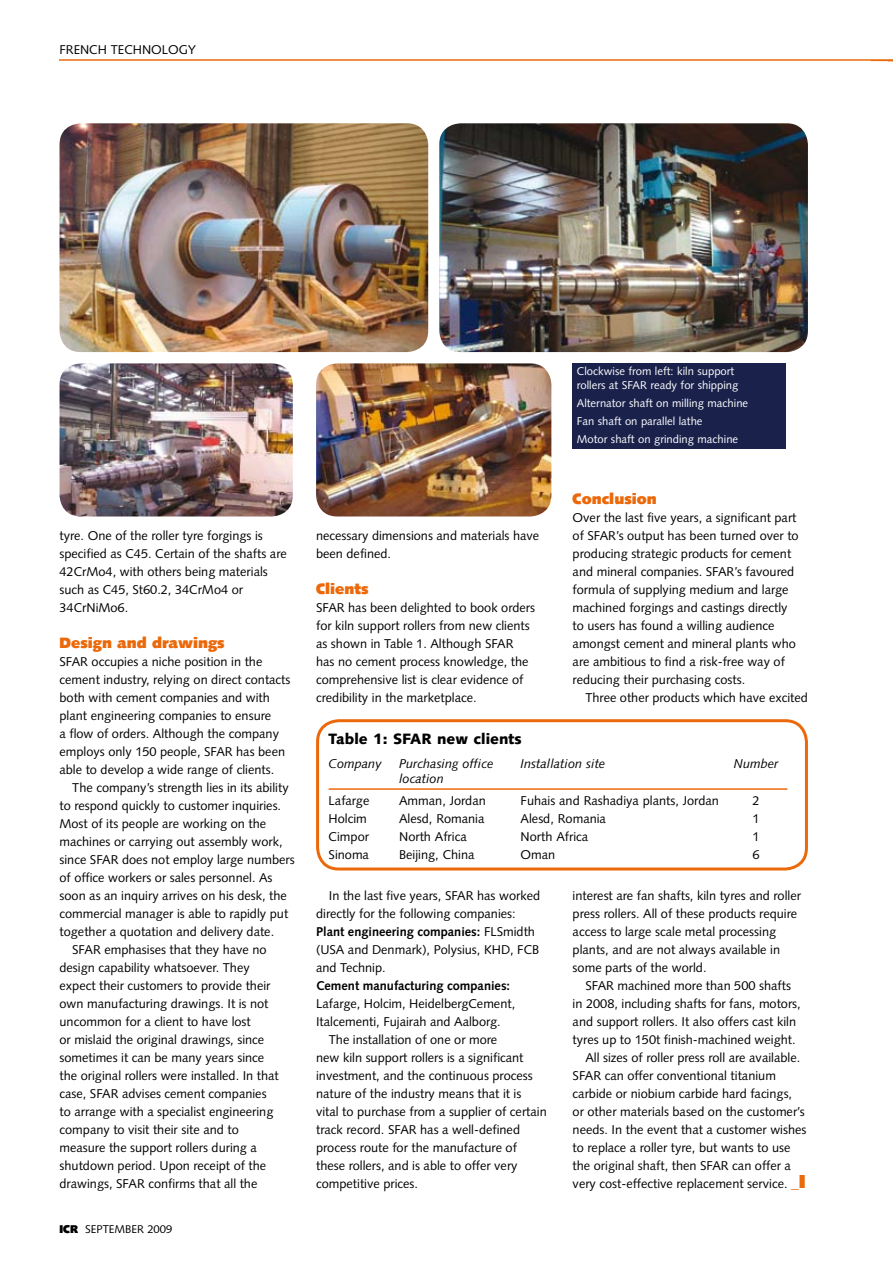
<style>
.page{position:relative;width:893px;height:1263px;background:#fff}
.page>*{position:absolute;margin:0;border:0;box-sizing:border-box;transform-origin:0 0}
.t1{font:900 15px "Syntax";color:#eb690a}
.t2{font:900 15px "Syntax";color:#000}
.t3{font:12.75px/18px "Syntax";color:#000}
.t4{font:italic 12.75px "Syntax";color:#000}
.t5{font:700 12.75px "Syntax";color:#000}
.t6{font:11.25px/18px "Syntax";color:#fff}
.t7{font:11.25px "Syntax";color:#000}
.s1{font-weight:900}
.s2{font-weight:700}
.s3{font-size:15px;color:#eb690a}
.s4{font-family:"Univers";font-weight:900;font-size:18px;color:#eb690a}
</style>
<div class="page">
<img style="left:60px;top:123px;width:368px;height:229px;border-radius:21px">
<img style="left:60px;top:60px;width:833px;height:2px">
<img style="left:316px;top:363px;width:235px;height:153px;border-radius:21px">
<img style="left:439px;top:123px;width:369px;height:229px;border-radius:21px">
<img style="left:60px;top:363px;width:233px;height:153px;border-radius:21px">
<div style="left:316px;top:719px;width:492px;height:151px;border:3px solid #eb690a;border-radius:21px"></div>
<hr style="left:329px;top:788px;width:458px;height:2px;background:#eb690a">
<div style="left:573px;top:363px;width:213px;height:86px;background:#1a224c"></div>
<p class="t3" style="left:60px;top:41px;width:138px">FRENCH TECHNOLOGY</p>
<p class="t3" style="left:60px;top:527px;width:229px">tyre. One of the roller tyre forgings is specified as C45. Certain of the shafts are<br>42CrMo4, with others being materials such as C45, St60.2, 34CrMo4 or<br>34CrNiMo6.</p>
<p class="t1" style="left:60px;top:634px;width:167px">Design and drawings</p>
<p class="t3" style="left:60px;top:653px;width:232px">SFAR occupies a niche position in the cement industry, relying on direct contacts both with cement companies and with plant engineering companies to ensure<br>a flow of orders. Although the company employs only 150 people, SFAR has been able to develop a wide range of clients.</p>
<p class="t3" style="left:72px;top:779px;width:218px">The company’s strength lies in its ability</p>
<p class="t3" style="left:60px;top:797px;width:223px">to respond quickly to customer inquiries.</p>
<p class="t3" style="left:60px;top:815px;width:208px">Most of its people are working on the</p>
<p class="t3" style="left:60px;top:833px;width:225px">machines or carrying out assembly work,</p>
<p class="t3" style="left:60px;top:851px;width:237px">since SFAR does not employ large numbers</p>
<p class="t3" style="left:60px;top:869px;width:215px">of office workers or sales personnel. As</p>
<p class="t3" style="left:60px;top:887px;width:229px">soon as an inquiry arrives on his desk, the</p>
<p class="t3" style="left:60px;top:905px;width:230px">commercial manager is able to rapidly put</p>
<p class="t3" style="left:60px;top:923px;width:216px">together a quotation and delivery date.</p>
<p class="t3" style="left:72px;top:941px;width:196px">SFAR emphasises that they have no</p>
<p class="t3" style="left:60px;top:959px;width:192px">design capability whatsoever. They</p>
<p class="t3" style="left:60px;top:977px;width:212px">expect their customers to provide their</p>
<p class="t3" style="left:60px;top:995px;width:211px">own manufacturing drawings. It is not</p>
<p class="t3" style="left:60px;top:1013px;width:193px">uncommon for a client to have lost</p>
<p class="t3" style="left:60px;top:1031px;width:206px">or mislaid the original drawings, since</p>
<p class="t3" style="left:60px;top:1049px;width:206px">sometimes it can be many years since</p>
<p class="t3" style="left:60px;top:1067px;width:221px">the original rollers were installed. In that</p>
<p class="t3" style="left:60px;top:1085px;width:209px">case, SFAR advises cement companies</p>
<p class="t3" style="left:60px;top:1103px;width:215px">to arrange with a specialist engineering</p>
<p class="t3" style="left:60px;top:1121px;width:181px">company to visit their site and to</p>
<p class="t3" style="left:60px;top:1139px;width:199px">measure the support rollers during a</p>
<p class="t3" style="left:60px;top:1157px;width:208px">shutdown period. Upon receipt of the</p>
<p class="t3" style="left:60px;top:1175px;width:199px">drawings, SFAR confirms that all the</p>
<p class="t7" style="left:60px;top:1223px;width:114px"><span class="s1">ICR</span> SEPTEMBER 2009</p>
<p class="t3" style="left:316px;top:527px;width:225px">necessary dimensions and materials have been defined.</p>
<p class="t1" style="left:316px;top:580px;width:54px">Clients</p>
<p class="t3" style="left:316px;top:599px;width:221px">SFAR has been delighted to book orders for kiln support rollers from new clients as shown in Table 1. Although SFAR has no cement process knowledge, the comprehensive list is clear evidence of credibility in the marketplace.</p>
<p class="t6" style="left:577px;top:365px;width:163px;line-height:13.5px">Clockwise from left: kiln support rollers at SFAR ready for shipping</p>
<p class="t6" style="left:577px;top:394px;width:173px">Alternator shaft on milling machine<br>Fan shaft on parallel lathe<br>Motor shaft on grinding machine</p>
<p class="t1" style="left:573px;top:490px;width:86px">Conclusion</p>
<p class="t3" style="left:573px;top:509px;width:228px">Over the last five years, a significant part of SFAR’s output has been turned over to producing strategic products for cement and mineral companies. SFAR’s favoured formula of supplying medium and large machined forgings and castings directly to users has found a willing audience amongst cement and mineral plants who are ambitious to find a risk-free way of reducing their purchasing costs.</p>
<p class="t3" style="left:585px;top:689px;width:224px">Three other products which have excited</p>
<p class="t2" style="left:329px;top:729px;width:195px">Table 1: SFAR new clients</p>
<p class="t4" style="left:329px;top:756px;width:55px">Company</p>
<p class="t4" style="left:399px;top:756px;width:96px">Purchasing office</p>
<p class="t4" style="left:521px;top:756px;width:86px">Installation site</p>
<p class="t4" style="left:734px;top:756px;width:46px">Number</p>
<p class="t4" style="left:399px;top:771px;width:46px">location</p>
<p class="t3" style="left:329px;top:792px;width:42px">Lafarge</p>
<p class="t3" style="left:399px;top:792px;width:88px">Amman, Jordan</p>
<p class="t3" style="left:521px;top:792px;width:200px">Fuhais and Rashadiya plants, Jordan</p>
<p class="t3" style="left:753px;top:792px;width:9px">2</p>
<p class="t3" style="left:329px;top:810px;width:40px">Holcim</p>
<p class="t3" style="left:399px;top:810px;width:87px">Alesd, Romania</p>
<p class="t3" style="left:521px;top:810px;width:87px">Alesd, Romania</p>
<p class="t3" style="left:753px;top:810px;width:9px">1</p>
<p class="t3" style="left:329px;top:828px;width:42px">Cimpor</p>
<p class="t3" style="left:399px;top:828px;width:69px">North Africa</p>
<p class="t3" style="left:521px;top:828px;width:69px">North Africa</p>
<p class="t3" style="left:753px;top:828px;width:9px">1</p>
<p class="t3" style="left:329px;top:846px;width:42px">Sinoma</p>
<p class="t3" style="left:399px;top:846px;width:77px">Beijing, China</p>
<p class="t3" style="left:521px;top:846px;width:36px">Oman</p>
<p class="t3" style="left:753px;top:846px;width:9px">6</p>
<p class="t3" style="left:316px;top:887px;width:226px;text-indent:13px">In the last five years, SFAR has worked directly for the following companies:<br><span class="s2">Plant engineering companies:</span> FLSmidth (USA and Denmark), Polysius, KHD, FCB and Technip.</p>
<p class="t5" style="left:316px;top:978px;width:196px">Cement manufacturing companies:</p>
<p class="t3" style="left:316px;top:995px;width:201px">Lafarge, Holcim, HeidelbergCement,<br>Italcementi, Fujairah and Aalborg.</p>
<p class="t3" style="left:316px;top:1031px;width:232px;text-indent:13px">The installation of one or more<br>new kiln support rollers is a significant investment, and the continuous process nature of the industry means that it is vital to purchase from a supplier of certain track record. SFAR has a well-defined process route for the manufacture of these rollers, and is able to offer very competitive prices.</p>
<p class="t3" style="left:573px;top:887px;width:230px">interest are fan shafts, kiln tyres and roller press rollers. All of these products require access to large scale metal processing plants, and are not always available in some parts of the world.</p>
<p class="t3" style="left:585px;top:977px;width:207px">SFAR machined more than 500 shafts</p>
<p class="t3" style="left:573px;top:995px;width:230px">in 2008, including shafts for fans, motors,</p>
<p class="t3" style="left:573px;top:1013px;width:225px">and support rollers. It also offers cast kiln</p>
<p class="t3" style="left:573px;top:1031px;width:225px">tyres up to 150t finish-machined weight.</p>
<p class="t3" style="left:585px;top:1049px;width:216px">All sizes of roller press roll are available.</p>
<p class="t3" style="left:573px;top:1067px;width:205px">SFAR can offer conventional titanium</p>
<p class="t3" style="left:573px;top:1085px;width:221px">carbide or niobium carbide hard facings,</p>
<p class="t3" style="left:573px;top:1103px;width:234px">or other materials based on the customer’s</p>
<p class="t3" style="left:573px;top:1121px;width:235px">needs. In the event that a customer wishes</p>
<p class="t3" style="left:573px;top:1139px;width:219px">to replace a roller tyre, but wants to use</p>
<p class="t3" style="left:573px;top:1157px;width:220px">the original shaft, then SFAR can offer a</p>
<p class="t3" style="left:573px;top:1175px;width:234px">very cost-effective replacement service. <span class="s3">_</span><span class="s4">I</span></p>
</div>
